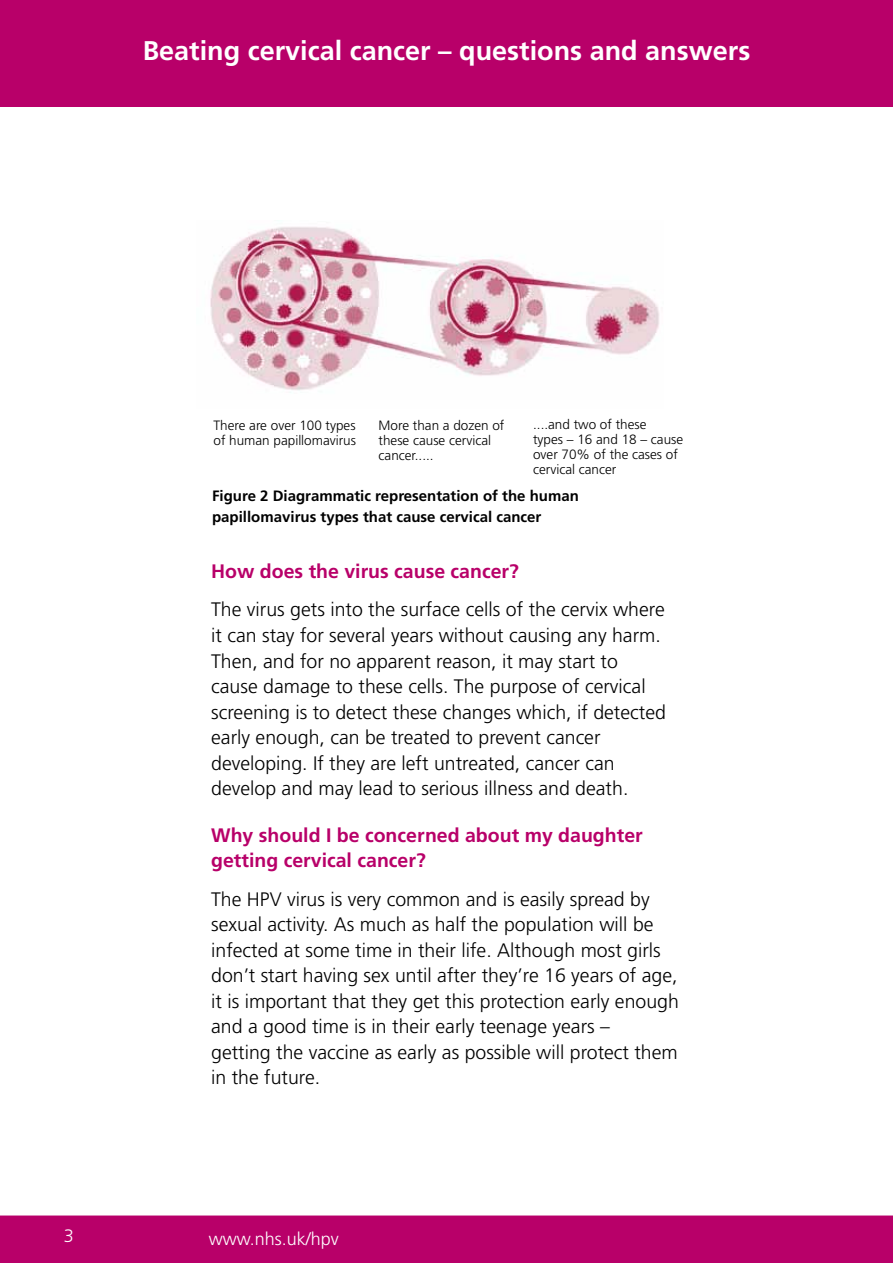
<style>
.page{position:relative;width:893px;height:1263px;background:#fff}
.page>*{position:absolute;margin:0;border:0;box-sizing:border-box;transform-origin:0 0}
.t1{font:700 27px "Frutiger";color:#fff}
.t2{font:300 19.5px/25.5px "Frutiger";color:#000}
.t3{font:700 19.5px/25.5px "Frutiger";color:#b80069}
.t4{font:300 18px "Frutiger";color:#fff}
.t5{font:700 15px/21px "Frutiger";color:#000}
.t6{font:300 13.5px/15px "Frutiger";color:#000}
</style>
<div class="page">
<div style="left:0;top:0;width:893px;height:106px;background:#b80069"></div>
<img style="left:210px;top:227px;width:450px;height:166px">
<div style="left:0;top:1216px;width:893px;height:47px;background:#b80069"></div>
<h1 class="t1" style="left:143px;top:35px;width:609px">Beating cervical cancer – questions and answers</h1>
<p class="t6" style="left:214px;top:418px;width:144px">There are over 100 types</p>
<p class="t6" style="left:379px;top:418px;width:127px">More than a dozen of</p>
<p class="t6" style="left:533px;top:417px;width:115px">....and two of these</p>
<p class="t6" style="left:214px;top:433px;width:144px">of human papillomavirus</p>
<p class="t6" style="left:379px;top:433px;width:114px">these cause cervical</p>
<p class="t6" style="left:533px;top:432px;width:152px">types – 16 and 18 – cause</p>
<p class="t6" style="left:379px;top:448px;width:57px">cancer.....</p>
<p class="t6" style="left:533px;top:447px;width:146px">over 70% of the cases of cervical cancer</p>
<h3 class="t5" style="left:212px;top:485px;width:368px">Figure 2 Diagrammatic representation of the human papillomavirus types that cause cervical cancer</h3>
<h2 class="t3" style="left:211px;top:559px;width:309px">How does the virus cause cancer?</h2>
<p class="t2" style="left:211px;top:597px;width:456px">The virus gets into the surface cells of the cervix where it can stay for several years without causing any harm.<br>Then, and for no apparent reason, it may start to cause damage to these cells. The purpose of cervical screening is to detect these changes which, if detected early enough, can be treated to prevent cancer developing. If they are left untreated, cancer can develop and may lead to serious illness and death.</p>
<h2 class="t3" style="left:211px;top:822px;width:433px">Why should I be concerned about my daughter getting cervical cancer?</h2>
<p class="t2" style="left:211px;top:886px;width:469px">The HPV virus is very common and is easily spread by sexual activity. As much as half the population will be infected at some time in their life. Although most girls don’t start having sex until after they’re 16 years of age, it is important that they get this protection early enough and a good time is in their early teenage years –<br>getting the vaccine as early as possible will protect them in the future.</p>
<p class="t4" style="left:64px;top:1225px;width:12px">3</p>
<p class="t4" style="left:209px;top:1228px;width:132px">www.nhs.uk/hpv</p>
</div>
